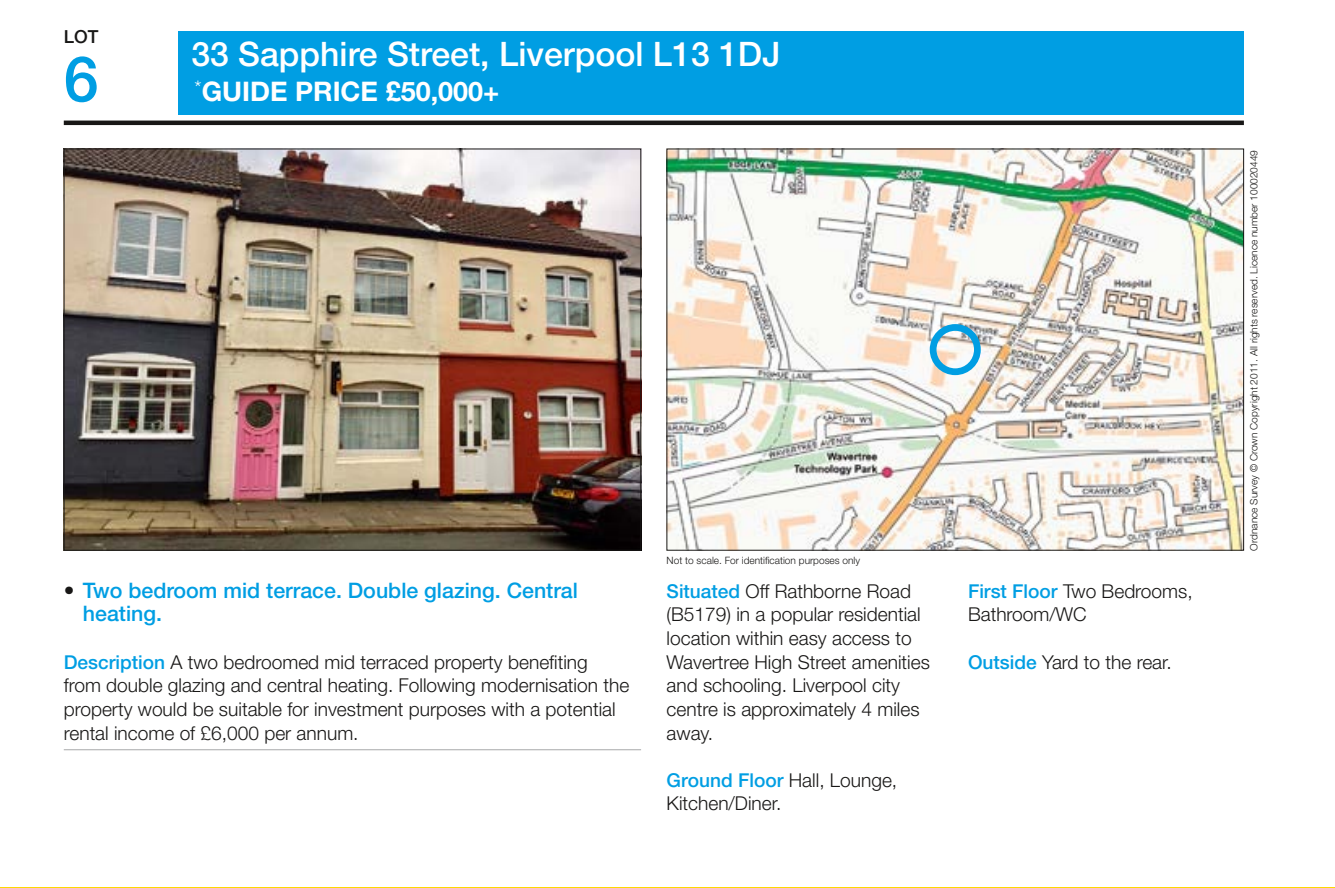
<style>
.page{position:relative;width:1335px;height:888px;background:#fff}
.page>*{position:absolute;margin:0;border:0;box-sizing:border-box;transform-origin:0 0}
.t1{font:500 63px "Helvetica Neue LT Std";color:#009ee3}
.t2{font:500 33.75px "Helvetica Neue LT Std";color:#fff}
.t3{font:700 27px "Helvetica Neue LT Std";color:#fff}
.t4{font:500 21.38px/23.6px "Helvetica Neue LT Std";color:#009ee3}
.t5{font:300 19.12px/23.6px "Helvetica Neue LT Std";color:#181716}
.t6{font:500 18px "Helvetica Neue LT Std";color:#181716}
.t7{font:300 10.12px "Helvetica Neue LT Std";color:#181716}
.s1{color:#181716}
.s2{font-weight:500;color:#009ee3}
</style>
<div class="page">
<div style="left:179px;top:31px;width:1065px;height:84px;background:#009ee3"></div>
<hr style="left:0;top:887px;width:1335px;height:1px;background:#fcd800">
<hr style="left:64px;top:121px;width:1180px;height:4px;background:#181716">
<img style="left:66px;top:151px;width:573px;height:397px">
<img style="left:668px;top:151px;width:574px;height:397px">
<hr style="left:64px;top:749px;width:577px;height:1px;background:#b1b2b3">
<div style="left:930px;top:324px;width:51px;height:51px;border:7px solid #009ee3;border-radius:50%"></div>
<p class="t6" style="left:64px;top:26px;width:36px">LOT</p>
<h1 class="t1" style="left:64px;top:41px;width:37px">6</h1>
<h2 class="t2" style="left:191px;top:34px;width:591px">33 Sapphire Street, Liverpool L13 1DJ</h2>
<h3 class="t3" style="left:195px;top:75px;width:306px"><sup>*</sup>GUIDE PRICE £50,000+</h3>
<p class="t4" style="left:83px;top:578px;width:496px;text-indent:-19px"><span class="s1">•</span> Two bedroom mid terrace. Double glazing. Central heating.</p>
<p class="t5" style="left:64px;top:649px;width:567px"><span class="s2">Description</span> A two bedroomed mid terraced property benefiting from double glazing and central heating. Following modernisation the property would be suitable for investment purposes with a potential rental income of £6,000 per annum.</p>
<p class="t7" style="left:666px;top:554px;width:195px">Not to scale. For identification purposes only</p>
<p class="t5" style="left:667px;top:578px;width:265px"><span class="s2">Situated</span> Off Rathborne Road (B5179) in a popular residential location within easy access to<br>Wavertree High Street amenities and schooling. Liverpool city centre is approximately 4 miles away.</p>
<p class="t5" style="left:667px;top:767px;width:232px"><span class="s2">Ground Floor</span> Hall, Lounge,<br>Kitchen/Diner.</p>
<p class="t5" style="left:968px;top:578px;width:226px"><span class="s2">First Floor</span> Two Bedrooms,<br>Bathroom/WC</p>
<p class="t5" style="left:968px;top:649px;width:205px"><span class="s2">Outside</span> Yard to the rear.</p>
<p class="t7" style="left:1248px;top:550px;width:402px;rotate:-90deg">Ordnance Survey © Crown Copyright 2011. All rights reserved. Licence number 100020449</p>
</div>
